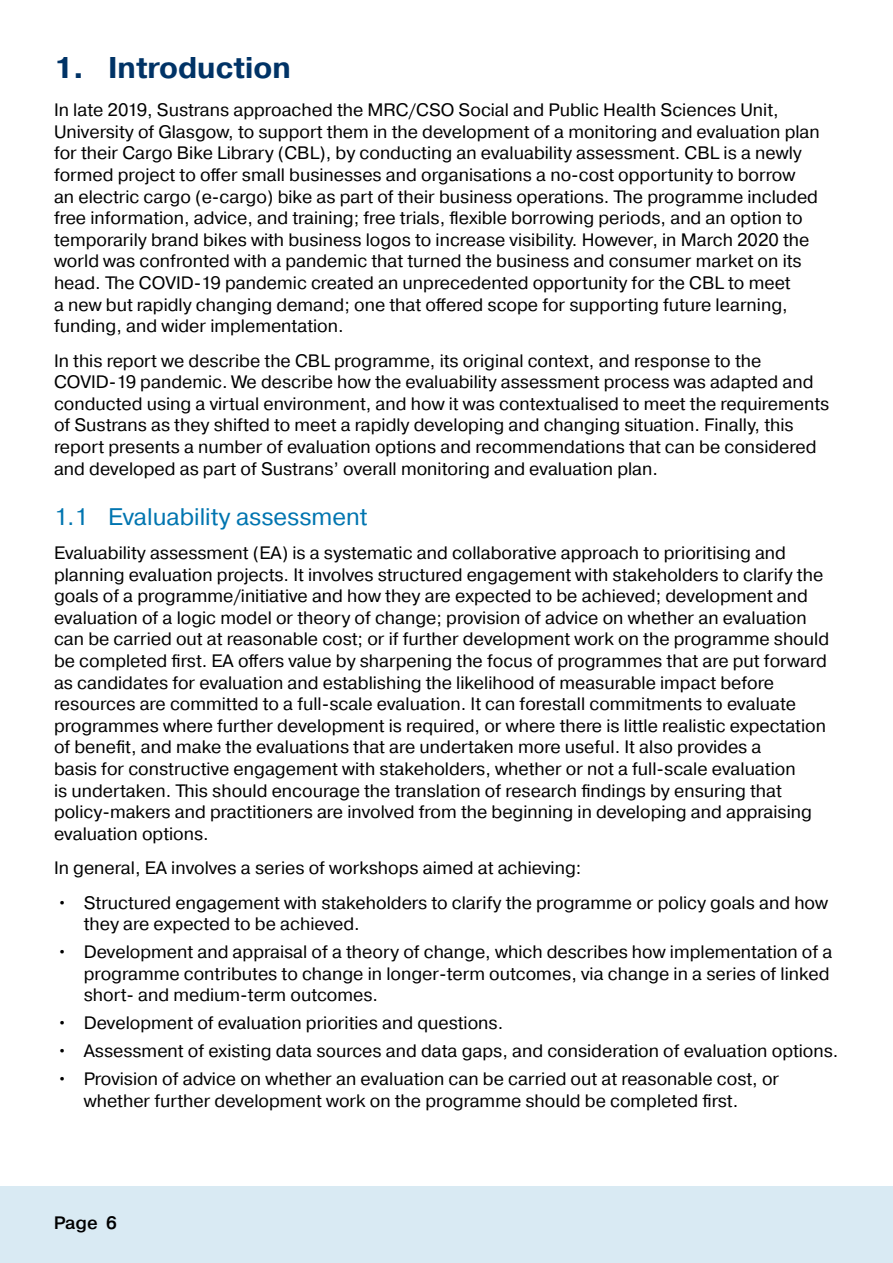
<style>
.page{position:relative;width:893px;height:1263px;background:#fff}
.page>*{position:absolute;margin:0;border:0;box-sizing:border-box;transform-origin:0 0}
.t1{font:700 30px "Pragmatica";color:#036}
.t2{font:24px "Pragmatica";color:#0075b0}
.t3{font:18px/21.6px "Pragmatica";color:#000}
.t4{font:500 18px "Pragmatica";color:#000}
</style>
<div class="page">
<div style="left:0;top:1186px;width:893px;height:77px;background:#d9eaf3"></div>
<h2 class="t1" style="left:54px;top:48px;width:238px">1. Introduction</h2>
<p class="t3" style="left:54px;top:100px;width:767px">In late 2019, Sustrans approached the MRC/CSO Social and Public Health Sciences Unit, University of Glasgow, to support them in the development of a monitoring and evaluation plan for their Cargo Bike Library (CBL), by conducting an evaluability assessment. CBL is a newly formed project to offer small businesses and organisations a no-cost opportunity to borrow an electric cargo (e-cargo) bike as part of their business operations. The programme included free information, advice, and training; free trials, flexible borrowing periods, and an option to temporarily brand bikes with business logos to increase visibility. However, in March 2020 the world was confronted with a pandemic that turned the business and consumer market on its head. The COVID-19 pandemic created an unprecedented opportunity for the CBL to meet<br>a new but rapidly changing demand; one that offered scope for supporting future learning, funding, and wider implementation.</p>
<p class="t3" style="left:54px;top:350px;width:777px">In this report we describe the CBL programme, its original context, and response to the COVID-19 pandemic. We describe how the evaluability assessment process was adapted and conducted using a virtual environment, and how it was contextualised to meet the requirements of Sustrans as they shifted to meet a rapidly developing and changing situation. Finally, this report presents a number of evaluation options and recommendations that can be considered and developed as part of Sustrans’ overall monitoring and evaluation plan.</p>
<h3 class="t2" style="left:54px;top:502px;width:315px">1.1 Evaluability assessment</h3>
<p class="t3" style="left:54px;top:542px;width:777px">Evaluability assessment (EA) is a systematic and collaborative approach to prioritising and planning evaluation projects. It involves structured engagement with stakeholders to clarify the goals of a programme/initiative and how they are expected to be achieved; development and evaluation of a logic model or theory of change; provision of advice on whether an evaluation can be carried out at reasonable cost; or if further development work on the programme should be completed first. EA offers value by sharpening the focus of programmes that are put forward as candidates for evaluation and establishing the likelihood of measurable impact before resources are committed to a full-scale evaluation. It can forestall commitments to evaluate programmes where further development is required, or where there is little realistic expectation of benefit, and make the evaluations that are undertaken more useful. It also provides a<br>basis for constructive engagement with stakeholders, whether or not a full-scale evaluation<br>is undertaken. This should encourage the translation of research findings by ensuring that policy-makers and practitioners are involved from the beginning in developing and appraising evaluation options.</p>
<p class="t3" style="left:54px;top:857px;width:529px">In general, EA involves a series of workshops aimed at achieving:</p>
<p class="t3" style="left:84px;top:892px;width:746px;text-indent:-27px">• Structured engagement with stakeholders to clarify the programme or policy goals and how they are expected to be achieved.</p>
<p class="t3" style="left:84px;top:941px;width:750px;text-indent:-27px">• Development and appraisal of a theory of change, which describes how implementation of a programme contributes to change in longer-term outcomes, via change in a series of linked short- and medium-term outcomes.</p>
<p class="t3" style="left:57px;top:1013px;width:448px">• Development of evaluation priorities and questions.</p>
<p class="t3" style="left:57px;top:1041px;width:783px">• Assessment of existing data sources and data gaps, and consideration of evaluation options.</p>
<p class="t3" style="left:84px;top:1069px;width:697px;text-indent:-27px">• Provision of advice on whether an evaluation can be carried out at reasonable cost, or whether further development work on the programme should be completed first.</p>
<p class="t4" style="left:54px;top:1211px;width:65px">Page 6</p>
</div>
